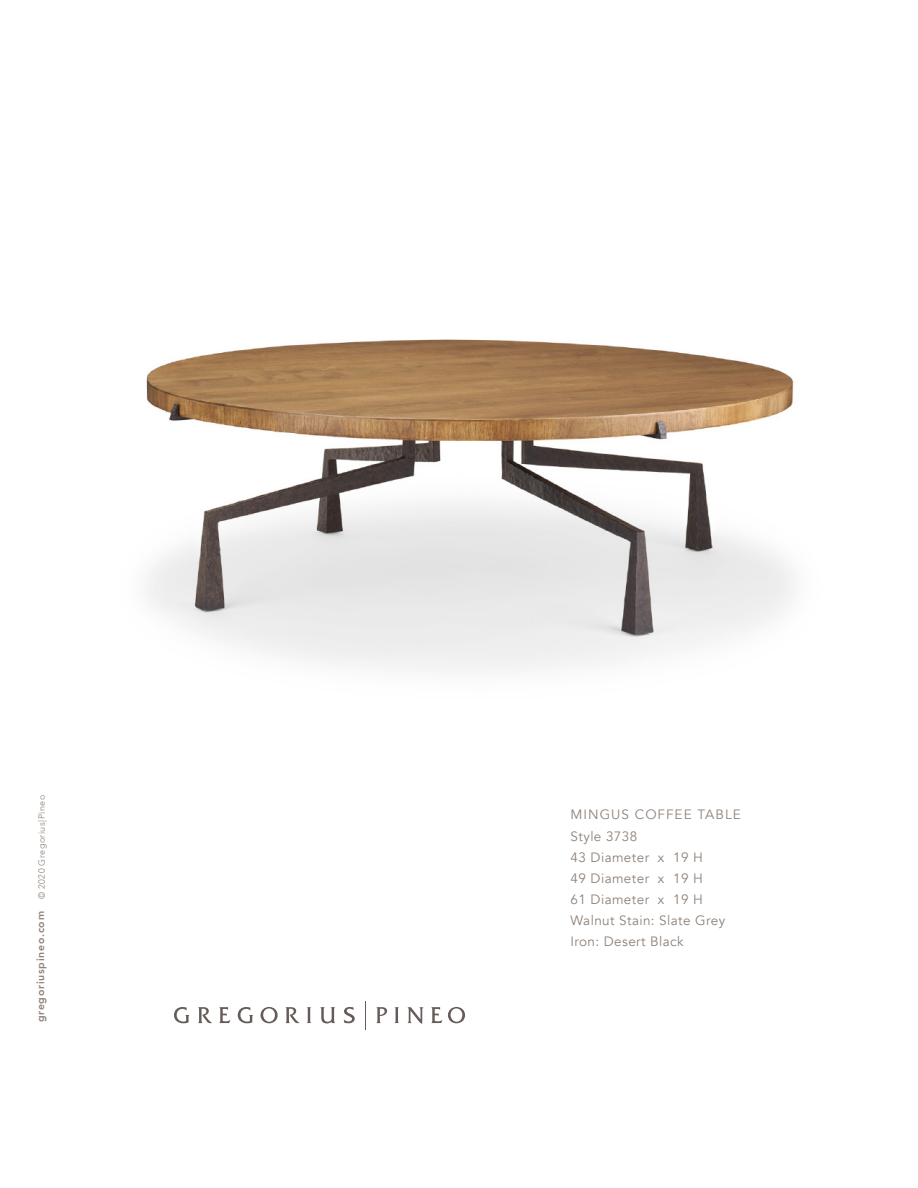
<style>
.page{position:relative;width:918px;height:1188px;background:#fff}
.page>*{position:absolute;margin:0;border:0;box-sizing:border-box;transform-origin:0 0}
.t1{font:13.5px "Avenir";letter-spacing:.03em;color:#8f8279}
.t2{font:13.5px "Avenir";letter-spacing:.075em;color:#8f8279}
.t3{font:800 10.5px "Avenir";letter-spacing:.07em;color:#8f8279}
.t4{font:300 9px "Avenir";letter-spacing:.05em;color:#8f8279}
</style>
<div class="page">
<svg style="left:174px;top:1007px;width:15px;height:16px"></svg>
<svg style="left:238px;top:1007px;width:15px;height:16px"></svg>
<svg style="left:261px;top:1007px;width:17px;height:16px"></svg>
<svg style="left:448px;top:1007px;width:17px;height:16px"></svg>
<svg style="left:307px;top:1007px;width:4px;height:16px"></svg>
<svg style="left:395px;top:1007px;width:4px;height:16px"></svg>
<svg style="left:344px;top:1007px;width:11px;height:16px"></svg>
<svg style="left:198px;top:1007px;width:14px;height:16px"></svg>
<svg style="left:285px;top:1007px;width:15px;height:16px"></svg>
<svg style="left:376px;top:1007px;width:11px;height:16px"></svg>
<svg style="left:219px;top:1007px;width:11px;height:16px"></svg>
<svg style="left:431px;top:1007px;width:11px;height:16px"></svg>
<svg style="left:320px;top:1007px;width:15px;height:16px"></svg>
<svg style="left:407px;top:1007px;width:16px;height:17px"></svg>
<svg style="left:365px;top:1001px;width:1px;height:28px"></svg>
<img style="left:146px;top:339px;width:648px;height:331px">
<p class="t4" style="left:36px;top:899px;width:106px;rotate:-90deg">© 2020 Gregorius|Pineo</p>
<p class="t3" style="left:32px;top:1022px;width:113px;rotate:-90deg">gregoriuspineo.com</p>
<p class="t2" style="left:571px;top:806px;width:172px">MINGUS COFFEE TABLE</p>
<p class="t1" style="left:571px;top:828px;width:68px">Style 3738</p>
<p class="t1" style="left:571px;top:849px;width:134px">43 Diameter x 19 H</p>
<p class="t1" style="left:571px;top:870px;width:134px">49 Diameter x 19 H</p>
<p class="t1" style="left:571px;top:891px;width:134px">61 Diameter x 19 H</p>
<p class="t1" style="left:571px;top:912px;width:156px">Walnut Stain: Slate Grey</p>
<p class="t1" style="left:571px;top:934px;width:114px">Iron: Desert Black</p>
</div>
